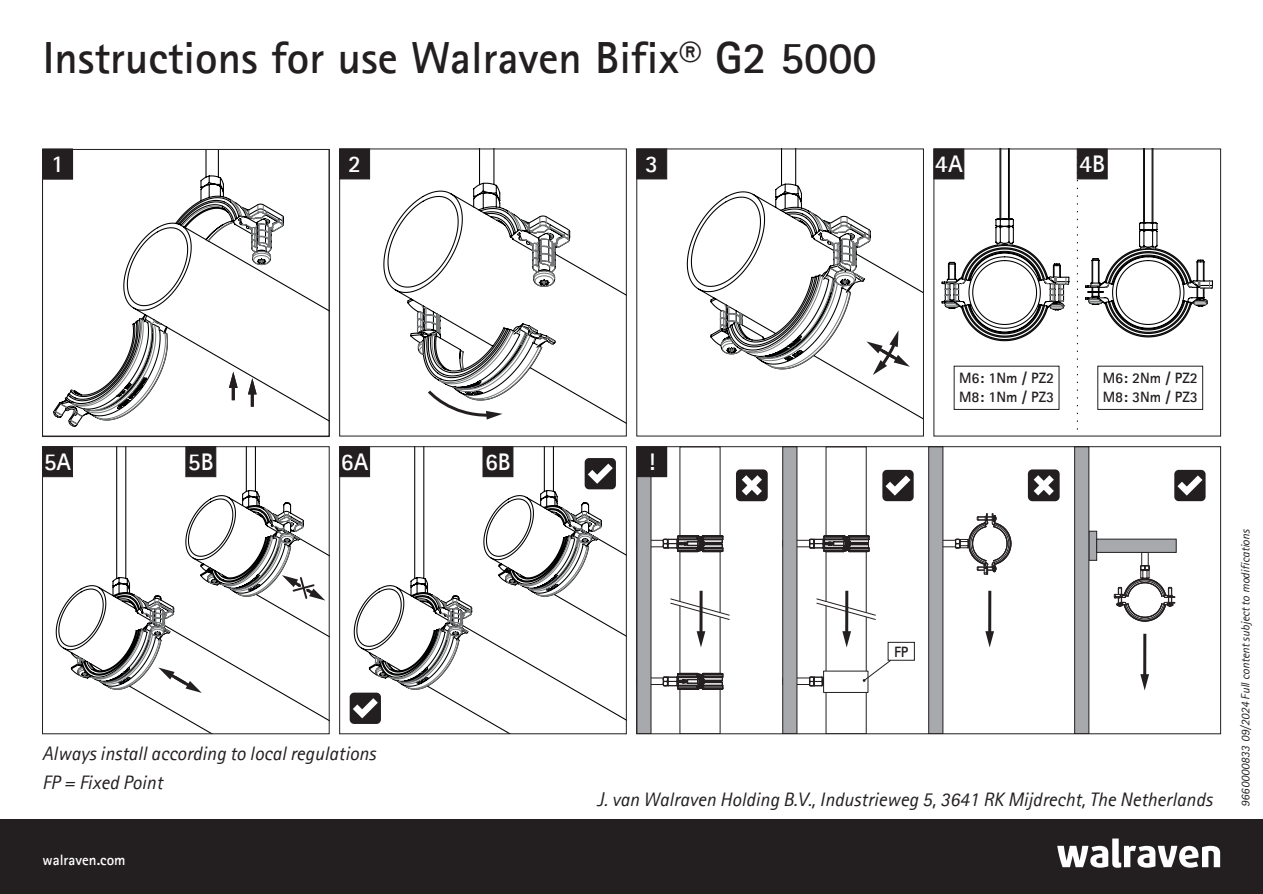
<style>
.page{position:relative;width:1263px;height:894px;background:#fff}
.page>*{position:absolute;margin:0;border:0;box-sizing:border-box;transform-origin:0 0}
.t1{font:700 45px "Agfa Rotis Sans Serif";color:#231f20}
.t2{font:700 24px "Agfa Rotis Sans Serif";color:#fff}
.t3{font:italic 19.5px/28.8px "Agfa Rotis Sans Serif";color:#231f20}
.t4{font:700 15px/19.2px "Agfa Rotis Sans Serif";color:#231f20}
.t5{font:700 15px "Agfa Rotis Sans Serif";color:#fff}
.t6{font:italic 12px "Agfa Rotis Sans Serif";color:#231f20}
</style>
<div class="page">
<div style="left:350px;top:692px;width:31px;height:31px;background:#231f20;border-radius:4px"></div>
<div style="left:340px;top:446px;width:30px;height:30px;background:#231f20"></div>
<svg style="left:353px;top:448px;width:272px;height:283px"></svg>
<svg style="left:375px;top:594px;width:97px;height:95px"></svg>
<svg style="left:483px;top:448px;width:142px;height:252px"></svg>
<div style="left:339px;top:446px;width:288px;height:287px;border:1px solid #231f20"></div>
<div style="left:637px;top:446px;width:30px;height:30px;background:#231f20"></div>
<div style="left:1088px;top:530px;width:9px;height:30px;background:#a8a9ad;border:1px solid #231f20"></div>
<div style="left:1096px;top:538px;width:80px;height:14px;background:#a8a9ad;border:1px solid #231f20"></div>
<div style="left:1141px;top:552px;width:7px;height:13px;border:1px solid #231f20"></div>
<svg style="left:1114px;top:565px;width:61px;height:57px"></svg>
<hr style="left:1143px;top:633px;width:3px;height:44px;background:#231f20">
<svg style="left:1140px;top:674px;width:9px;height:16px"></svg>
<hr style="left:679px;top:550px;width:1px;height:51px;background:#231f20">
<hr style="left:720px;top:550px;width:1px;height:62px;background:#231f20">
<hr style="left:679px;top:605px;width:1px;height:68px;background:#231f20">
<hr style="left:720px;top:616px;width:1px;height:57px;background:#231f20">
<div style="left:679px;top:688px;width:41px;height:45px;border:1px solid #231f20"></div>
<div style="left:736px;top:469px;width:32px;height:32px;background:#231f20;border-radius:5px"></div>
<svg style="left:742px;top:475px;width:20px;height:20px"></svg>
<div style="left:1028px;top:469px;width:32px;height:32px;background:#231f20;border-radius:5px"></div>
<svg style="left:1034px;top:475px;width:20px;height:20px"></svg>
<div style="left:637px;top:540px;width:26px;height:7px;border:1px solid #231f20"></div>
<svg style="left:670px;top:598px;width:60px;height:21px"></svg>
<div style="left:882px;top:469px;width:32px;height:32px;background:#231f20;border-radius:4px"></div>
<svg style="left:885px;top:475px;width:25px;height:20px"></svg>
<div style="left:1174px;top:469px;width:31px;height:32px;background:#231f20;border-radius:4px"></div>
<svg style="left:1177px;top:475px;width:25px;height:20px"></svg>
<div style="left:637px;top:476px;width:14px;height:257px;background:#a8a9ad"></div>
<div style="left:1074px;top:446px;width:15px;height:287px;background:#a8a9ad;border:1px solid #231f20"></div>
<svg style="left:663px;top:535px;width:60px;height:16px"></svg>
<div style="left:663px;top:539px;width:5px;height:9px;border:1px solid #231f20"></div>
<div style="left:888px;top:641px;width:27px;height:19px;background:#fff;border:1px solid #231f20"></div>
<svg style="left:663px;top:672px;width:60px;height:17px"></svg>
<div style="left:663px;top:676px;width:5px;height:9px;border:1px solid #231f20"></div>
<svg style="left:699px;top:590px;width:4px;height:41px"></svg>
<svg style="left:697px;top:631px;width:8px;height:16px"></svg>
<hr style="left:826px;top:550px;width:1px;height:51px;background:#231f20">
<hr style="left:866px;top:550px;width:1px;height:62px;background:#231f20">
<hr style="left:826px;top:605px;width:1px;height:65px;background:#231f20">
<hr style="left:866px;top:616px;width:1px;height:54px;background:#231f20">
<div style="left:826px;top:446px;width:41px;height:89px;border:1px solid #231f20"></div>
<div style="left:826px;top:691px;width:41px;height:42px;border:1px solid #231f20"></div>
<div style="left:783px;top:540px;width:27px;height:7px;border:1px solid #231f20"></div>
<svg style="left:816px;top:598px;width:60px;height:21px"></svg>
<svg style="left:809px;top:534px;width:60px;height:17px"></svg>
<div style="left:809px;top:539px;width:5px;height:9px;border:1px solid #231f20"></div>
<svg style="left:809px;top:676px;width:15px;height:10px"></svg>
<div style="left:809px;top:676px;width:5px;height:9px;border:1px solid #231f20"></div>
<svg style="left:862px;top:659px;width:30px;height:22px"></svg>
<hr style="left:845px;top:590px;width:3px;height:44px;background:#231f20">
<svg style="left:842px;top:631px;width:9px;height:16px"></svg>
<div style="left:942px;top:540px;width:14px;height:7px;border:1px solid #231f20"></div>
<svg style="left:955px;top:513px;width:57px;height:61px"></svg>
<hr style="left:988px;top:590px;width:3px;height:44px;background:#231f20">
<svg style="left:985px;top:631px;width:9px;height:16px"></svg>
<div style="left:928px;top:446px;width:15px;height:287px;background:#a8a9ad;border:1px solid #231f20"></div>
<div style="left:782px;top:446px;width:15px;height:287px;background:#a8a9ad;border:1px solid #231f20"></div>
<div style="left:636px;top:446px;width:585px;height:287px;border:1px solid #231f20"></div>
<div style="left:43px;top:446px;width:30px;height:30px;background:#231f20"></div>
<svg style="left:55px;top:448px;width:273px;height:283px"></svg>
<svg style="left:1077px;top:179px;width:1px;height:251px"></svg>
<div style="left:934px;top:149px;width:30px;height:30px;background:#231f20"></div>
<div style="left:1077px;top:149px;width:30px;height:30px;background:#231f20;border:1px solid #231f20"></div>
<svg style="left:941px;top:150px;width:129px;height:191px"></svg>
<svg style="left:1085px;top:150px;width:128px;height:188px"></svg>
<div style="left:933px;top:148px;width:288px;height:288px;border:1px solid #231f20"></div>
<div style="left:637px;top:149px;width:30px;height:30px;background:#231f20;border:1px solid #231f20"></div>
<svg style="left:686px;top:150px;width:236px;height:269px"></svg>
<svg style="left:720px;top:211px;width:190px;height:164px"></svg>
<div style="left:636px;top:148px;width:288px;height:288px;border:1px solid #231f20"></div>
<div style="left:339px;top:149px;width:31px;height:30px;background:#231f20"></div>
<svg style="left:383px;top:150px;width:242px;height:273px"></svg>
<div style="left:339px;top:148px;width:288px;height:288px;border:1px solid #231f20"></div>
<svg style="left:417px;top:211px;width:153px;height:208px"></svg>
<div style="left:43px;top:149px;width:30px;height:30px;background:#231f20"></div>
<svg style="left:53px;top:151px;width:275px;height:276px"></svg>
<svg style="left:53px;top:199px;width:230px;height:227px"></svg>
<div style="left:42px;top:149px;width:288px;height:288px;border:1px solid #231f20"></div>
<hr style="left:232px;top:385px;width:3px;height:15px;background:#231f20">
<svg style="left:229px;top:371px;width:9px;height:17px"></svg>
<hr style="left:251px;top:391px;width:3px;height:15px;background:#231f20">
<svg style="left:248px;top:378px;width:9px;height:16px"></svg>
<div style="left:0;top:819px;width:1263px;height:74px;background:#231f20"></div>
<svg style="left:1057px;top:838px;width:163px;height:29px"></svg>
<svg style="left:77px;top:446px;width:252px;height:254px"></svg>
<h1 class="t1" style="left:43px;top:42px;width:835px">Instructions for use Walraven Bifix® G2 5000</h1>
<p class="t2" style="left:51px;top:155px;width:14px">1</p>
<p class="t2" style="left:348px;top:155px;width:14px">2</p>
<p class="t2" style="left:645px;top:155px;width:14px">3</p>
<p class="t2" style="left:935px;top:155px;width:29px">4A</p>
<p class="t2" style="left:1079px;top:155px;width:28px">4B</p>
<p class="t2" style="left:44px;top:452px;width:29px">5A</p>
<p class="t2" style="left:188px;top:452px;width:27px">5B</p>
<p class="t2" style="left:341px;top:452px;width:29px">6A</p>
<p class="t2" style="left:485px;top:452px;width:27px">6B</p>
<p class="t2" style="left:648px;top:452px;width:9px">!</p>
<p class="t3" style="left:42px;top:740px;width:335px">Always install according to local regulations<br>FP = Fixed Point</p>
<p class="t4" style="left:959px;top:370px;width:97px">M6: 1Nm / PZ2<br>M8: 1Nm / PZ3</p>
<p class="t4" style="left:1103px;top:370px;width:97px">M6: 2Nm / PZ2<br>M8: 3Nm / PZ3</p>
<p class="t4" style="left:894px;top:643px;width:16px">FP</p>
<p class="t5" style="left:43px;top:854px;width:85px">walraven.com</p>
<p class="t3" style="left:597px;top:786px;width:617px">J. van Walraven Holding B.V., Industrieweg 5, 3641 RK Mijdrecht, The Netherlands</p>
<p class="t6" style="left:1241px;top:806px;width:279px;rotate:-90deg">9660000833 09/2024 Full content subject to modifications</p>
</div>
